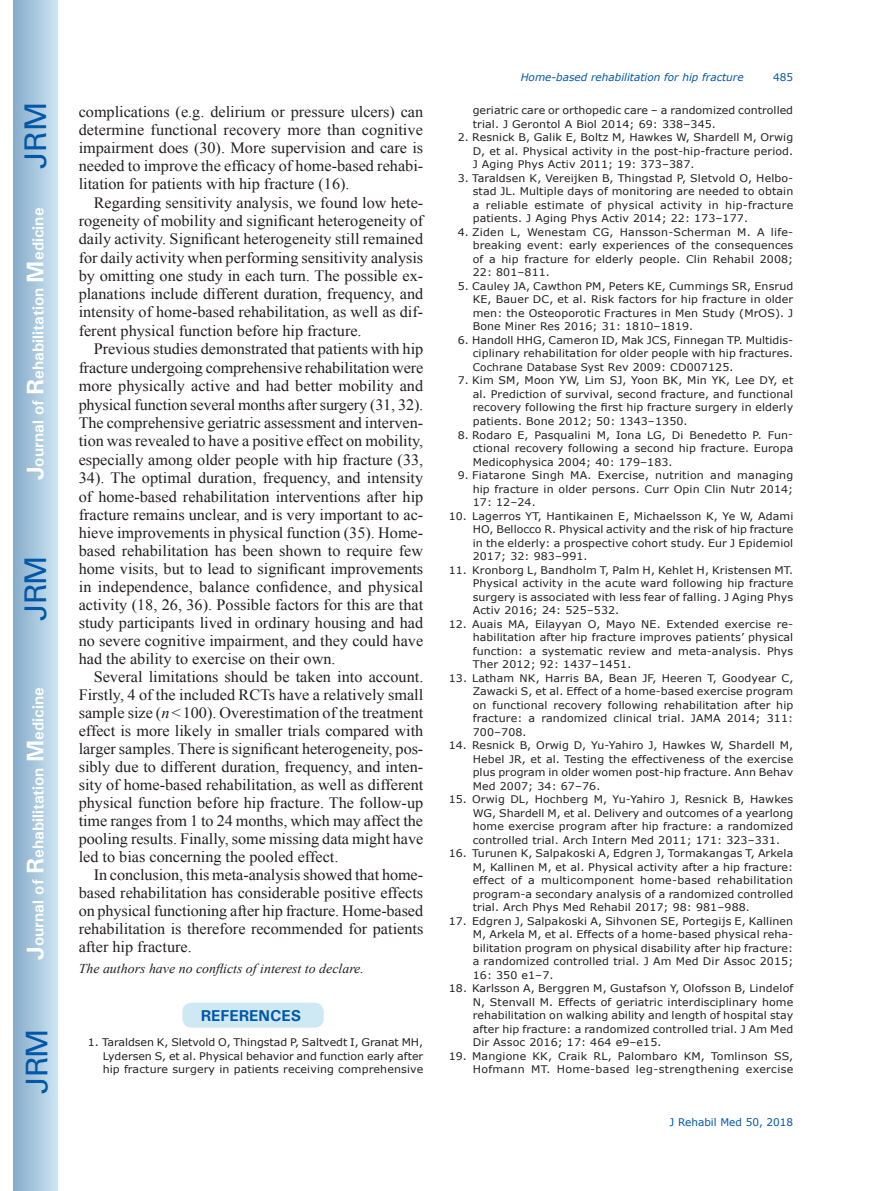
<style>
.page{position:relative;width:872px;height:1191px;background:#fff}
.page>*{position:absolute;margin:0;border:0;box-sizing:border-box;transform-origin:0 0}
.t1{font:30px "Univers";letter-spacing:-.03em;color:#0157a8}
.t2{font:15.75px/18.3px "Times New Roman";color:#231f20;text-align:justify}
.t3{font:700 15.75px "Univers";color:#fff}
.t4{font:700 15.75px "Univers";color:#0157a8}
.t5{font:italic 13.5px "Times New Roman";color:#231f20}
.t6{font:10.5px/13.5px "Verdana";letter-spacing:.01em;color:#231f20;text-align:justify;scale:1.05 1}
.t7{font:italic 10.5px "Verdana";color:#0157a8}
.t8{font:10.5px "Verdana";color:#0157a8}
.s1{font-size:24px}
.s2{font-style:italic}
</style>
<div class="page">
<div style="left:14px;top:0;width:43px;height:1191px;background:linear-gradient(to right,#88acca,#cbe5f2)"></div>
<div style="left:182px;top:1002px;width:142px;height:26px;background:#cee8f4;border-radius:10px"></div>
<div style="left:181px;top:1001px;width:144px;height:28px;border:2px solid #fff;border-radius:10px"></div>
<h1 class="t1" style="left:18px;top:169px;width:68px;rotate:-90deg">JRM</h1>
<h2 class="t3" style="left:28px;top:480px;width:274px;rotate:-90deg"><span class="s1">J</span>ournal of <span class="s1">R</span>ehabilitation <span class="s1">M</span>edicine</h2>
<h1 class="t1" style="left:18px;top:620px;width:67px;rotate:-90deg">JRM</h1>
<h2 class="t3" style="left:28px;top:959px;width:274px;rotate:-90deg"><span class="s1">J</span>ournal of <span class="s1">R</span>ehabilitation <span class="s1">M</span>edicine</h2>
<h1 class="t1" style="left:19px;top:1093px;width:67px;rotate:-90deg">JRM</h1>
<p class="t2" style="left:79px;top:103px;width:346px">complications (e.g. delirium or pressure ulcers) can determine functional recovery more than cognitive impairment does (30). More supervision and care is needed to improve the efficacy of home-based rehabi&shy;litation for patients with hip fracture (16).</p>
<p class="t2" style="left:79px;top:193px;width:346px;text-indent:15px">Regarding sensitivity analysis, we found low hete&shy;rogeneity of mobility and significant heterogeneity of daily activity. Significant heterogeneity still remained for daily activity when performing sensitivity analysis by omitting one study in each turn. The possible ex&shy;planations include different duration, frequency, and intensity of home-based rehabilitation, as well as dif&shy;ferent physical function before hip fracture.</p>
<p class="t2" style="left:79px;top:339px;width:346px;text-indent:15px">Previous studies demonstrated that patients with hip fracture undergoing comprehensive rehabilitation were more physically active and had better mobility and physical function several months after surgery (31, 32).<br>The comprehensive geriatric assessment and interven&shy;tion was revealed to have a positive effect on mobility, especially among older people with hip fracture (33, 34). The optimal duration, frequency, and intensity of home-based rehabilitation interventions after hip fracture remains unclear, and is very important to ac&shy;hieve improvements in physical function (35). Home&shy;based rehabilitation has been shown to require few home visits, but to lead to significant improvements in independence, balance confidence, and physical activity (18, 26, 36). Possible factors for this are that study participants lived in ordinary housing and had no severe cognitive impairment, and they could have had the ability to exercise on their own.</p>
<p class="t2" style="left:79px;top:668px;width:346px;text-indent:15px">Several limitations should be taken into account.<br>Firstly, 4 of the included RCTs have a relatively small sample size (<span class="s2">n</span>&lt;100). Overestimation of the treatment effect is more likely in smaller trials compared with larger samples. There is significant heterogeneity, pos&shy;sibly due to different duration, frequency, and inten&shy;sity of home-based rehabilitation, as well as different physical function before hip fracture. The follow-up time ranges from 1 to 24 months, which may affect the pooling results. Finally, some missing data might have led to bias concerning the pooled effect.</p>
<p class="t2" style="left:79px;top:866px;width:346px;text-indent:15px">In conclusion, this meta-analysis showed that home&shy;based rehabilitation has considerable positive effects on physical functioning after hip fracture. Home-based rehabilitation is therefore recommended for patients after hip fracture.</p>
<p class="t5" style="left:79px;top:959px;width:287px">The authors have no conflicts of interest to declare.</p>
<h2 class="t4" style="left:201px;top:1005px;width:102px">REFERENCES</h2>
<p class="t6" style="left:103px;top:1035px;width:307px;text-indent:-15px">1. Taraldsen K, Sletvold O, Thingstad P, Saltvedt I, Granat MH, Lydersen S, et al. Physical behavior and function early after hip fracture surgery in patients receiving comprehensive</p>
<p class="t7" style="left:521px;top:70px;width:224px">Home-based rehabilitation for hip fracture</p>
<p class="t8" style="left:773px;top:70px;width:22px">485</p>
<p class="t6" style="left:473px;top:104px;width:307px">geriatric care or orthopedic care – a randomized controlled trial. J Gerontol A Biol 2014; 69: 338–345.</p>
<p class="t6" style="left:473px;top:131px;width:307px;text-indent:-15px">2. Resnick B, Galik E, Boltz M, Hawkes W, Shardell M, Orwig D, et al. Physical activity in the post-hip-fracture period.<br>J Aging Phys Activ 2011; 19: 373–387.</p>
<p class="t6" style="left:473px;top:171px;width:307px;text-indent:-15px">3. Taraldsen K, Vereijken B, Thingstad P, Sletvold O, Helbo&shy;stad JL. Multiple days of monitoring are needed to obtain a reliable estimate of physical activity in hip-fracture patients. J Aging Phys Activ 2014; 22: 173–177.</p>
<p class="t6" style="left:473px;top:225px;width:307px;text-indent:-15px">4. Ziden L, Wenestam CG, Hansson-Scherman M. A life&shy;breaking event: early experiences of the consequences of a hip fracture for elderly people. Clin Rehabil 2008; 22: 801–811.</p>
<p class="t6" style="left:473px;top:279px;width:307px;text-indent:-15px">5. Cauley JA, Cawthon PM, Peters KE, Cummings SR, Ensrud KE, Bauer DC, et al. Risk factors for hip fracture in older men: the Osteoporotic Fractures in Men Study (MrOS). J Bone Miner Res 2016; 31: 1810–1819.</p>
<p class="t6" style="left:473px;top:333px;width:307px;text-indent:-15px">6. Handoll HHG, Cameron ID, Mak JCS, Finnegan TP. Multidis&shy;ciplinary rehabilitation for older people with hip fractures.<br>Cochrane Database Syst Rev 2009: CD007125.</p>
<p class="t6" style="left:473px;top:374px;width:307px;text-indent:-15px">7. Kim SM, Moon YW, Lim SJ, Yoon BK, Min YK, Lee DY, et al. Prediction of survival, second fracture, and functional recovery following the first hip fracture surgery in elderly patients. Bone 2012; 50: 1343–1350.</p>
<p class="t6" style="left:473px;top:428px;width:307px;text-indent:-15px">8. Rodaro E, Pasqualini M, Iona LG, Di Benedetto P. Fun&shy;ctional recovery following a second hip fracture. Europa Medicophysica 2004; 40: 179–183.</p>
<p class="t6" style="left:473px;top:468px;width:307px;text-indent:-15px">9. Fiatarone Singh MA. Exercise, nutrition and managing hip fracture in older persons. Curr Opin Clin Nutr 2014; 17: 12–24.</p>
<p class="t6" style="left:473px;top:509px;width:307px;text-indent:-24px">10. Lagerros YT, Hantikainen E, Michaelsson K, Ye W, Adami HO, Bellocco R. Physical activity and the risk of hip fracture in the elderly: a prospective cohort study. Eur J Epidemiol 2017; 32: 983–991.</p>
<p class="t6" style="left:473px;top:563px;width:307px;text-indent:-24px">11. Kronborg L, Bandholm T, Palm H, Kehlet H, Kristensen MT.<br>Physical activity in the acute ward following hip fracture surgery is associated with less fear of falling. J Aging Phys Activ 2016; 24: 525–532.</p>
<p class="t6" style="left:473px;top:617px;width:307px;text-indent:-24px">12. Auais MA, Eilayyan O, Mayo NE. Extended exercise re&shy;habilitation after hip fracture improves patients’ physical function: a systematic review and meta-analysis. Phys Ther 2012; 92: 1437–1451.</p>
<p class="t6" style="left:473px;top:671px;width:307px;text-indent:-24px">13. Latham NK, Harris BA, Bean JF, Heeren T, Goodyear C, Zawacki S, et al. Effect of a home-based exercise program on functional recovery following rehabilitation after hip fracture: a randomized clinical trial. JAMA 2014; 311:<br>700–708.</p>
<p class="t6" style="left:473px;top:738px;width:307px;text-indent:-24px">14. Resnick B, Orwig D, Yu-Yahiro J, Hawkes W, Shardell M, Hebel JR, et al. Testing the effectiveness of the exercise plus program in older women post-hip fracture. Ann Behav Med 2007; 34: 67–76.</p>
<p class="t6" style="left:473px;top:792px;width:307px;text-indent:-24px">15. Orwig DL, Hochberg M, Yu-Yahiro J, Resnick B, Hawkes WG, Shardell M, et al. Delivery and outcomes of a yearlong home exercise program after hip fracture: a randomized controlled trial. Arch Intern Med 2011; 171: 323–331.</p>
<p class="t6" style="left:473px;top:846px;width:307px;text-indent:-24px">16. Turunen K, Salpakoski A, Edgren J, Tormakangas T, Arkela M, Kallinen M, et al. Physical activity after a hip fracture: effect of a multicomponent home-based rehabilitation program-a secondary analysis of a randomized controlled trial. Arch Phys Med Rehabil 2017; 98: 981–988.</p>
<p class="t6" style="left:473px;top:914px;width:307px;text-indent:-24px">17. Edgren J, Salpakoski A, Sihvonen SE, Portegijs E, Kallinen M, Arkela M, et al. Effects of a home-based physical reha&shy;bilitation program on physical disability after hip fracture: a randomized controlled trial. J Am Med Dir Assoc 2015; 16: 350 e1–7.</p>
<p class="t6" style="left:473px;top:981px;width:307px;text-indent:-24px">18. Karlsson A, Berggren M, Gustafson Y, Olofsson B, Lindelof N, Stenvall M. Effects of geriatric interdisciplinary home rehabilitation on walking ability and length of hospital stay after hip fracture: a randomized controlled trial. J Am Med Dir Assoc 2016; 17: 464 e9–e15.</p>
<p class="t6" style="left:449px;top:1049px;width:330px;text-align:right">19. Mangione KK, Craik RL, Palombaro KM, Tomlinson SS,<br>Hofmann MT. Home-based leg-strengthening exercise</p>
<p class="t8" style="left:669px;top:1114px;width:125px">J Rehabil Med 50, 2018</p>
</div>
